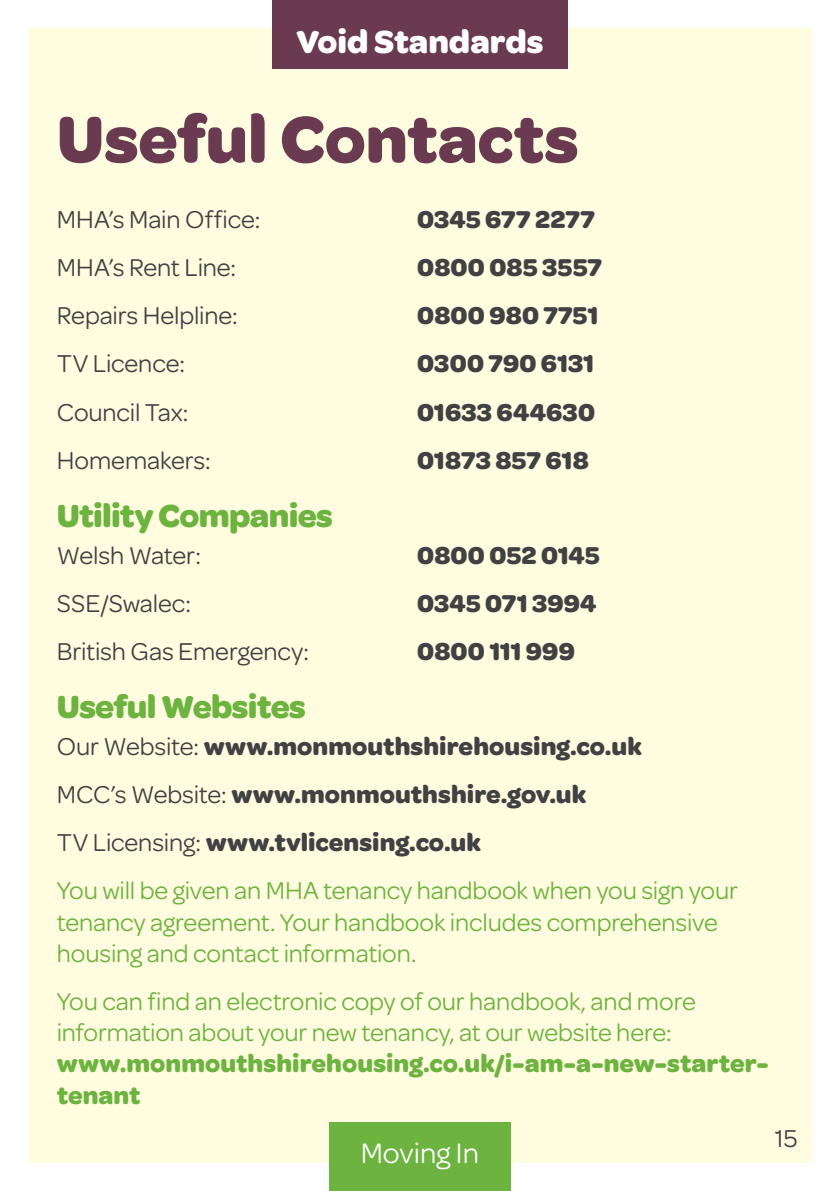
<style>
.page{position:relative;width:840px;height:1191px;background:#fff}
.page>*{position:absolute;margin:0;border:0;box-sizing:border-box;transform-origin:0 0}
.t1{font:700 70px "Omnes";letter-spacing:-.005em;color:#693a50}
.t2{font:700 34px "Omnes";letter-spacing:-.02em;color:#6cb33f}
.t3{font:700 34px "Omnes";color:#fff}
.t4{font:30px "Omnes";color:#fff}
.t5{font:700 26px/48.2px "Omnes";letter-spacing:.005em;color:#414042}
.t6{font:26px/31.2px "Omnes";letter-spacing:-.005em;color:#6cb33f}
.t7{font:26px "Omnes";letter-spacing:-.005em;color:#414042}
.t8{font:700 26px/31.2px "Omnes";color:#6cb33f}
.s1{font-weight:400}
.s2{font-weight:400;color:#6cb33f}
</style>
<div class="page">
<div style="left:28px;top:28px;width:783px;height:1134px;background:#fffcdf"></div>
<div style="left:329px;top:1123px;width:181px;height:68px;background:#6cb33f"></div>
<div style="left:272px;top:0;width:295px;height:68px;background:#693a50"></div>
<h2 class="t3" style="left:296px;top:16px;width:249px">Void Standards</h2>
<h1 class="t1" style="left:57px;top:87px;width:523px">Useful Contacts</h1>
<p class="t7" style="left:57px;top:201px;width:205px">MHA’s Main Office:</p>
<p class="t5" style="left:417px;top:193px;width:179px">0345 677 2277</p>
<p class="t7" style="left:57px;top:250px;width:181px">MHA’s Rent Line:</p>
<p class="t5" style="left:417px;top:242px;width:186px">0800 085 3557</p>
<p class="t7" style="left:57px;top:298px;width:183px">Repairs Helpline:</p>
<p class="t5" style="left:417px;top:290px;width:183px">0800 980 7751</p>
<p class="t7" style="left:57px;top:346px;width:130px">TV Licence:</p>
<p class="t5" style="left:417px;top:338px;width:178px">0300 790 6131</p>
<p class="t7" style="left:57px;top:394px;width:133px">Council Tax:</p>
<p class="t5" style="left:417px;top:386px;width:179px">01633 644630</p>
<p class="t7" style="left:57px;top:442px;width:156px">Homemakers:</p>
<p class="t5" style="left:417px;top:435px;width:173px">01873 857 618</p>
<h2 class="t2" style="left:57px;top:490px;width:278px">Utility Companies</h2>
<p class="t7" style="left:57px;top:537px;width:146px">Welsh Water:</p>
<p class="t5" style="left:417px;top:529px;width:184px">0800 052 0145</p>
<p class="t7" style="left:57px;top:585px;width:136px">SSE/Swalec:</p>
<p class="t5" style="left:417px;top:577px;width:181px">0345 071 3994</p>
<p class="t7" style="left:57px;top:634px;width:254px">British Gas Emergency:</p>
<p class="t5" style="left:417px;top:626px;width:159px">0800 111 999</p>
<h2 class="t2" style="left:57px;top:681px;width:251px">Useful Websites</h2>
<p class="t5" style="left:57px;top:720px;width:682px"><span class="s1">Our Website:</span> www.monmouthshirehousing.co.uk<br><span class="s1">MCC’s Website:</span> www.monmouthshire.gov.uk<br><span class="s1">TV Licensing:</span> www.tvlicensing.co.uk<br><span class="s2">You will be given an MHA tenancy handbook when you sign your</span></p>
<p class="t6" style="left:57px;top:905px;width:662px">tenancy agreement. Your handbook includes comprehensive housing and contact information.</p>
<p class="t6" style="left:57px;top:984px;width:640px">You can find an electronic copy of our handbook, and more information about your new tenancy, at our website here:</p>
<p class="t8" style="left:57px;top:1046px;width:713px">www.monmouthshirehousing.co.uk/i-am-a-new-starter&shy;tenant</p>
<p class="t4" style="left:360px;top:1132px;width:120px">Moving In</p>
<p class="t7" style="left:774px;top:1121px;width:24px">15</p>
</div>
